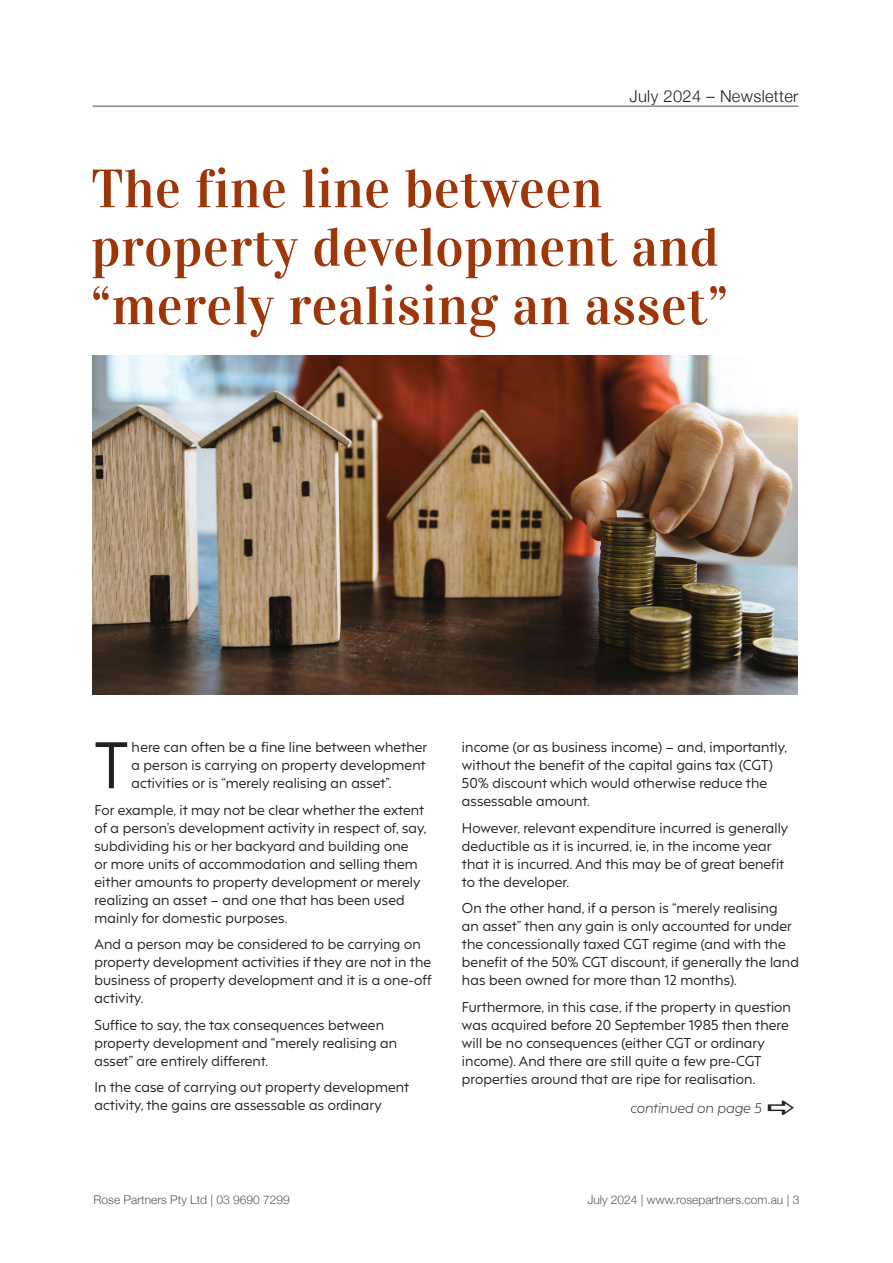
<style>
.page{position:relative;width:893px;height:1263px;background:#fff}
.page>*{position:absolute;margin:0;border:0;box-sizing:border-box;transform-origin:0 0}
.t1{font:62.1px "F37 Hooj";color:#231f20}
.t2{font:54px/58.5px "Vidaloka";letter-spacing:.01em;color:#9d370a}
.t3{font:300 16.5px "Helvetica Neue";letter-spacing:.02em;color:#231f20}
.t4{font:13.5px/18px "F37 Hooj";letter-spacing:.01em;color:#231f20}
.t5{font:italic 300 13.5px "F37 Hooj";letter-spacing:.01em;color:#231f20}
.t6{font:300 12px "Helvetica Neue";color:#57585a}
</style>
<div class="page">
<hr style="left:93px;top:106px;width:705px;height:1px;background:#231f20">
<img style="left:92px;top:355px;width:706px;height:339px">
<p class="t3" style="left:629px;top:83px;width:170px">July 2024 – Newsletter</p>
<h2 class="t2" style="left:91px;top:160px;width:638px">The fine line between property development and “merely realising an asset”</h2>
<h1 class="t1" style="left:94px;top:713px;width:35px">T</h1>
<p class="t4" style="left:131px;top:737px;width:297px;text-align:justify">here can often be a fine line between whether a person is carrying on property development activities or is “merely realising an asset”.</p>
<p class="t4" style="left:94px;top:799px;width:333px">For example, it may not be clear whether the extent of a person’s development activity in respect of, say, subdividing his or her backyard and building one<br>or more units of accommodation and selling them either amounts to property development or merely realizing an asset – and one that has been used mainly for domestic purposes.</p>
<p class="t4" style="left:94px;top:934px;width:339px">And a person may be considered to be carrying on property development activities if they are not in the business of property development and it is a one-off activity.</p>
<p class="t4" style="left:94px;top:1014px;width:304px">Suffice to say, the tax consequences between property development and “merely realising an asset” are entirely different.</p>
<p class="t4" style="left:94px;top:1077px;width:316px">In the case of carrying out property development activity, the gains are assessable as ordinary</p>
<p class="t4" style="left:462px;top:737px;width:327px">income (or as business income) – and, importantly, without the benefit of the capital gains tax (CGT)<br>50% discount which would otherwise reduce the assessable amount.</p>
<p class="t4" style="left:462px;top:817px;width:328px">However, relevant expenditure incurred is generally deductible as it is incurred, ie, in the income year that it is incurred. And this may be of great benefit to the developer.</p>
<p class="t4" style="left:462px;top:898px;width:338px">On the other hand, if a person is “merely realising<br>an asset” then any gain is only accounted for under the concessionally taxed CGT regime (and with the benefit of the 50% CGT discount, if generally the land has been owned for more than 12 months).</p>
<p class="t4" style="left:462px;top:996px;width:330px">Furthermore, in this case, if the property in question was acquired before 20 September 1985 then there will be no consequences (either CGT or ordinary income). And there are still quite a few pre-CGT properties around that are ripe for realisation.</p>
<p class="t5" style="left:630px;top:1096px;width:133px">continued on page 5</p>
<p class="t6" style="left:94px;top:1190px;width:198px">Rose Partners Pty Ltd | 03 9690 7299</p>
<p class="t6" style="left:587px;top:1190px;width:214px">July 2024 | www.rosepartners.com.au | 3</p>
</div>
